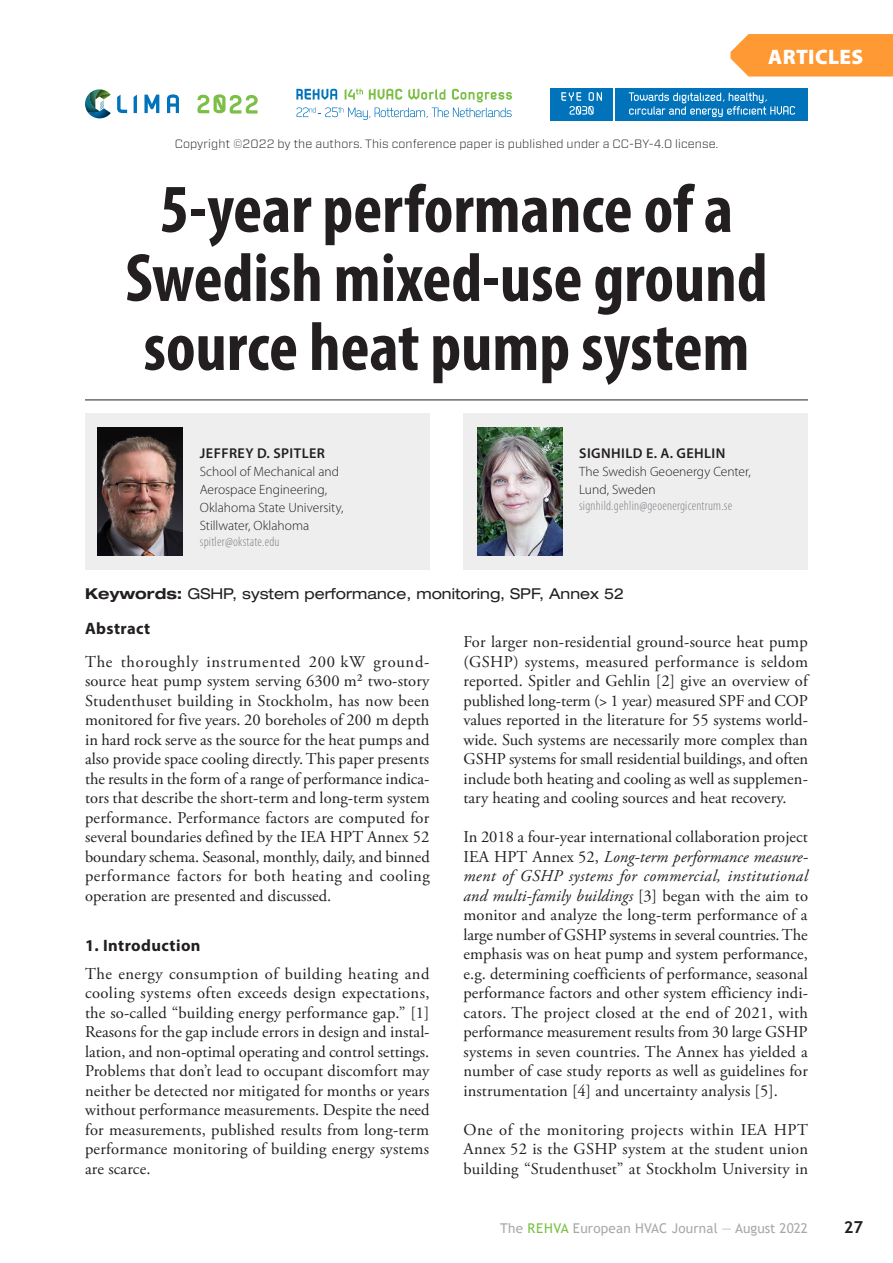
<style>
.page{position:relative;width:893px;height:1263px;background:#fff}
.page>*{position:absolute;margin:0;border:0;box-sizing:border-box;transform-origin:0 0}
.Heading_1{font:700 condensed 69px/69px "Myriad Pro";color:#231f20;text-align:center}
.t1{font:900 21px "Myriad Pro";letter-spacing:.02em;color:#fff}
.t2{font:16.5px/19.5px "Adobe Garamond Pro";letter-spacing:.005em;color:#231f20;text-align:justify}
.Heading_2{font:700 16.5px "Myriad Pro";letter-spacing:.025em;color:#231f20}
.zPage_Number{font:700 16.5px "Trebuchet MS";color:#231f20}
.Heading_4_keywords{font:expanded 15px "Helvetica Neue LT Std";color:#231f20}
.Heading_6{font:600 14.25px "Myriad Pro";letter-spacing:.03em;color:#231f20}
.Heading_5{font:300 13.5px/18px "Myriad Pro";color:#231f20}
.Heading_5_E-mail{font:300 condensed 13.5px "Myriad Pro";letter-spacing:.02em;color:#808285}
.t3{font:13.5px "Trebuchet MS";letter-spacing:.015em;color:#a8a9ad}
.t4{font:300 12px "Forza";letter-spacing:.01em;color:#231f20}
.s1{font-weight:700}
.s2{font-style:italic}
.s3{color:#79c142}
</style>
<div class="page">
<div style="left:85px;top:413px;width:344px;height:156px;background:#eeeeef"></div>
<div style="left:463px;top:413px;width:345px;height:156px;background:#eeeeef"></div>
<div style="left:551px;top:88px;width:257px;height:33px;background:#0073bb"></div>
<svg style="left:629px;top:92px;width:166px;height:25px"></svg>
<hr style="left:614px;top:88px;width:1px;height:33px;background:#fff">
<svg style="left:561px;top:92px;width:41px;height:23px"></svg>
<svg style="left:117px;top:95px;width:10px;height:18px"></svg>
<svg style="left:134px;top:95px;width:3px;height:18px"></svg>
<svg style="left:144px;top:95px;width:15px;height:18px"></svg>
<svg style="left:167px;top:94px;width:12px;height:19px"></svg>
<svg style="left:197px;top:94px;width:61px;height:20px"></svg>
<svg style="left:85px;top:90px;width:26px;height:28px"></svg>
<svg style="left:96px;top:100px;width:15px;height:4px"></svg>
<svg style="left:95px;top:89px;width:16px;height:11px"></svg>
<svg style="left:296px;top:88px;width:216px;height:32px"></svg>
<hr style="left:85px;top:400px;width:723px;height:1px;background:#231f20">
<img style="left:98px;top:428px;width:85px;height:127px">
<img style="left:477px;top:428px;width:85px;height:127px">
<svg style="left:730px;top:34px;width:163px;height:43px;background:#ff9f3f"></svg>
<p class="t4" style="left:175px;top:135px;width:545px">Copyright ©2022 by the authors. This conference paper is published under a CC-BY-4.0 license.</p>
<p class="t1" style="left:768px;top:43px;width:96px">ARTICLES</p>
<p class="Heading_1" style="left:125px;top:173px;width:644px">5-year performance of a<br>Swedish mixed-use ground source heat pump system</p>
<p class="Heading_6" style="left:200px;top:444px;width:127px">JEFFREY D. SPITLER</p>
<p class="Heading_5" style="left:200px;top:462px;width:145px">School of Mechanical and<br>Aerospace Engineering,<br>Oklahoma State University,<br>Stillwater, Oklahoma</p>
<p class="Heading_5_E-mail" style="left:200px;top:533px;width:81px">spitler@okstate.edu</p>
<p class="Heading_6" style="left:579px;top:444px;width:148px">SIGNHILD E. A. GEHLIN</p>
<p class="Heading_5" style="left:579px;top:462px;width:173px">The Swedish Geoenergy Center,<br>Lund, Sweden</p>
<p class="Heading_5_E-mail" style="left:579px;top:497px;width:155px">signhild.gehlin@geoenergicentrum.se</p>
<p class="Heading_4_keywords" style="left:85px;top:584px;width:540px"><span class="s1">Keywords:</span> GSHP, system performance, monitoring, SPF, Annex 52</p>
<p class="Heading_2" style="left:85px;top:618px;width:67px">Abstract</p>
<p class="t2" style="left:85px;top:652px;width:346px">The thoroughly instrumented 200 kW ground&shy;source heat pump system serving 6300 m² two-story Studenthuset building in Stockholm, has now been monitored for five years. 20 boreholes of 200 m depth in hard rock serve as the source for the heat pumps and also provide space cooling directly. This paper presents the results in the form of a range of performance indica&shy;tors that describe the short-term and long-term system performance. Performance factors are computed for several boundaries defined by the IEA HPT Annex 52 boundary schema. Seasonal, monthly, daily, and binned performance factors for both heating and cooling operation are presented and discussed.</p>
<p class="Heading_2" style="left:85px;top:934px;width:117px">1. Introduction</p>
<p class="t2" style="left:85px;top:964px;width:346px">The energy consumption of building heating and cooling systems often exceeds design expectations, the so-called “building energy performance gap.” [1] Reasons for the gap include errors in design and instal&shy;lation, and non-optimal operating and control settings.<br>Problems that don’t lead to occupant discomfort may neither be detected nor mitigated for months or years without performance measurements. Despite the need for measurements, published results from long-term performance monitoring of building energy systems are scarce.</p>
<p class="t2" style="left:463px;top:633px;width:346px">For larger non-residential ground-source heat pump (GSHP) systems, measured performance is seldom reported. Spitler and Gehlin [2] give an overview of published long-term (&gt; 1 year) measured SPF and COP values reported in the literature for 55 systems world&shy;wide. Such systems are necessarily more complex than GSHP systems for small residential buildings, and often include both heating and cooling as well as supplemen&shy;tary heating and cooling sources and heat recovery.</p>
<p class="t2" style="left:463px;top:828px;width:346px">In 2018 a four-year international collaboration project IEA HPT Annex 52, <span class="s2">Long-term performance measure&shy;ment of GSHP systems for commercial, institutional and multi-family buildings</span> [3] began with the aim to monitor and analyze the long-term performance of a large number of GSHP systems in several countries. The emphasis was on heat pump and system performance, e.g. determining coefficients of performance, seasonal performance factors and other system efficiency indi&shy;cators. The project closed at the end of 2021, with performance measurement results from 30 large GSHP systems in seven countries. The Annex has yielded a number of case study reports as well as guidelines for instrumentation [4] and uncertainty analysis [5].</p>
<p class="t2" style="left:463px;top:1120px;width:346px">One of the monitoring projects within IEA HPT Annex 52 is the GSHP system at the student union building “Studenthuset” at Stockholm University in</p>
<p class="t3" style="left:500px;top:1220px;width:309px">The <span class="s3">REHVA</span> European HVAC Journal — August 2022</p>
<p class="zPage_Number" style="left:844px;top:1217px;width:21px">27</p>
</div>
